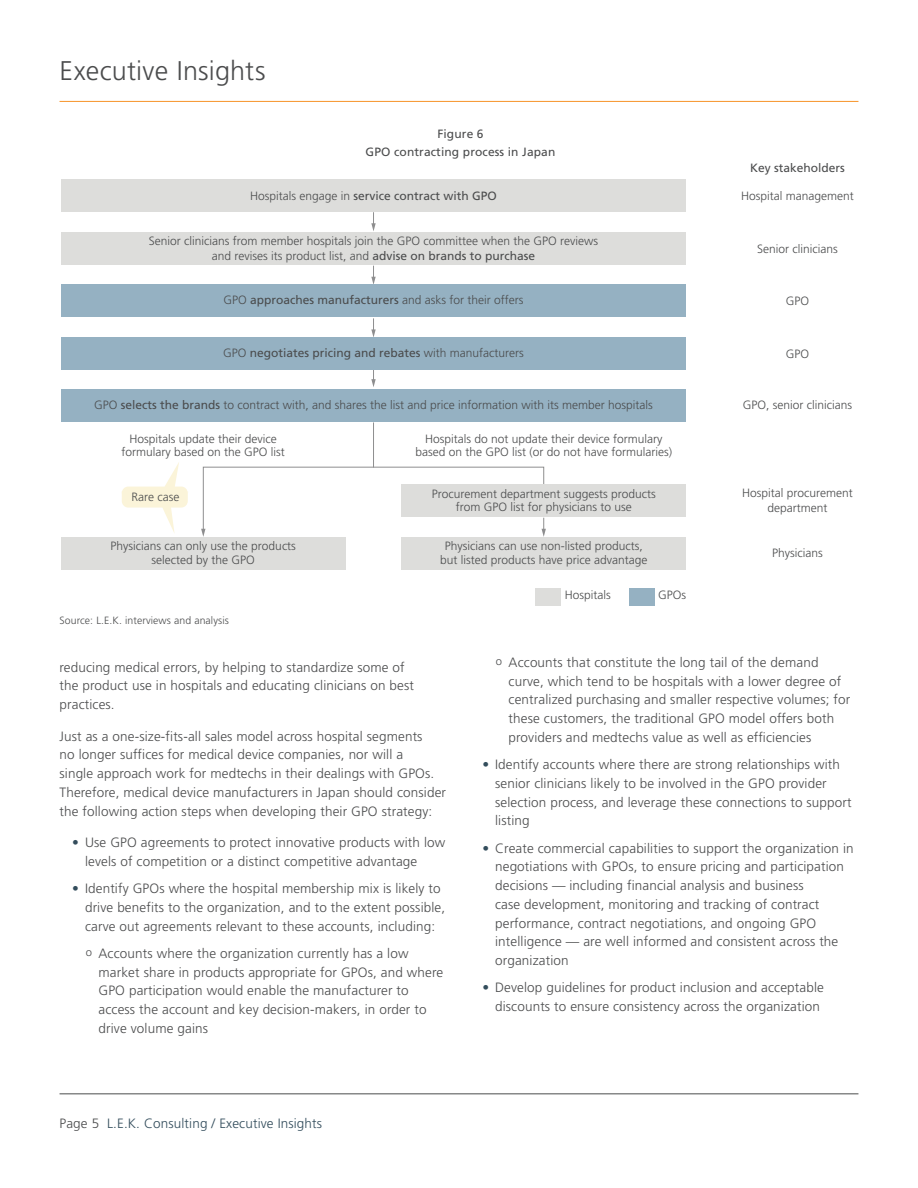
<style>
.page{position:relative;width:918px;height:1188px;background:#fff}
.page>*{position:absolute;margin:0;border:0;box-sizing:border-box;transform-origin:0 0}
.Exec_Insight_Head{font:300 27px "Frutiger";letter-spacing:.005em;color:#4b4c4d}
.Body_Copy{font:300 13.5px/18.8px "Frutiger";letter-spacing:.01em;color:#4b4c4d}
.Bulleted_Copy_2__ope{font:300 13.5px/18.8px "Frutiger";letter-spacing:.01em;color:#4b4c4d}
.Footer_information{font:300 13.5px "Frutiger";letter-spacing:.01em;color:#334d5c}
.t1{font:300 12px/13.5px "Frutiger";color:#4b4c4d;text-align:center}
.Chart_title{font:12px/18px "Frutiger";color:#4b4c4d;text-align:center}
.Chart_Source{font:300 10.5px "Frutiger";letter-spacing:.01em;color:#4b4c4d}
.s1{font-weight:300}
.s2{font-weight:400}
.s3{color:#334d5c}
.s4{font-size:11.25px}
.s5{color:#4b4c4d}
</style>
<div class="page">
<hr style="left:60px;top:101px;width:798px;height:1px;background:#f79328">
<hr style="left:60px;top:1094px;width:798px;height:1px;background:#4b4c4d">
<svg style="left:371px;top:212px;width:5px;height:19px"></svg>
<svg style="left:371px;top:266px;width:5px;height:18px"></svg>
<svg style="left:371px;top:318px;width:5px;height:19px"></svg>
<svg style="left:371px;top:370px;width:5px;height:17px"></svg>
<hr style="left:373px;top:422px;width:1px;height:46px;background:#8e8e8f">
<svg style="left:201px;top:466px;width:345px;height:71px"></svg>
<svg style="left:122px;top:462px;width:66px;height:71px"></svg>
<div style="left:535px;top:589px;width:26px;height:17px;background:#dddddb"></div>
<div style="left:629px;top:589px;width:25px;height:17px;background:#95b1c2"></div>
<div style="left:61px;top:180px;width:625px;height:32px;background:#dddddb"></div>
<div style="left:61px;top:284px;width:625px;height:33px;background:#95b1c2"></div>
<div style="left:61px;top:337px;width:625px;height:33px;background:#95b1c2"></div>
<div style="left:61px;top:232px;width:625px;height:33px;background:#dddddb"></div>
<div style="left:61px;top:389px;width:625px;height:33px;background:#95b1c2"></div>
<div style="left:401px;top:484px;width:285px;height:33px;background:#dddddb"></div>
<div style="left:401px;top:537px;width:285px;height:33px;background:#dddddb"></div>
<div style="left:61px;top:537px;width:285px;height:33px;background:#dddddb"></div>
<p class="Exec_Insight_Head" style="left:60px;top:55px;width:207px">Executive Insights</p>
<p class="Chart_title" style="left:366px;top:125px;width:191px">Figure 6<br>GPO contracting process in Japan</p>
<p class="Chart_title" style="left:250px;top:186px;width:248px"><span class="s1">Hospitals engage in</span> service contract with GPO</p>
<p class="t1" style="left:149px;top:234px;width:451px;line-height:14.4px">Senior clinicians from member hospitals join the GPO committee when the GPO reviews and revises its product list, and <span class="s2">advise on brands to purchase</span></p>
<p class="t1" style="left:224px;top:294px;width:302px">GPO <span class="s2">approaches manufacturers</span> and asks for their offers</p>
<p class="Chart_title" style="left:223px;top:344px;width:302px"><span class="s1">GPO</span> negotiates pricing and rebates <span class="s1">with manufacturers</span></p>
<p class="t1" style="left:94px;top:398px;width:560px">GPO <span class="s2">selects the brands</span> to contract with, and shares the list and price information with its member hospitals</p>
<p class="t1" style="left:122px;top:432px;width:165px">Hospitals update their device formulary based on the GPO list</p>
<p class="t1" style="left:415px;top:432px;width:258px">Hospitals do not update their device formulary based on the GPO list (or do not have formularies)</p>
<p class="t1" style="left:131px;top:490px;width:49px">Rare case</p>
<p class="t1" style="left:432px;top:487px;width:226px">Procurement department suggests products from GPO list for physicians to use</p>
<p class="t1" style="left:111px;top:539px;width:187px">Physicians can only use the products selected by the GPO</p>
<p class="t1" style="left:440px;top:539px;width:209px">Physicians can use non-listed products, but listed products have price advantage</p>
<p class="t1" style="left:565px;top:588px;width:48px">Hospitals</p>
<p class="t1" style="left:658px;top:588px;width:29px">GPOs</p>
<p class="Chart_Source" style="left:60px;top:615px;width:171px">Source: L.E.K. interviews and analysis</p>
<p class="Chart_title" style="left:750px;top:159px;width:96px">Key stakeholders</p>
<p class="t1" style="left:741px;top:189px;width:114px">Hospital management</p>
<p class="t1" style="left:757px;top:242px;width:82px">Senior clinicians</p>
<p class="t1" style="left:786px;top:295px;width:25px">GPO</p>
<p class="t1" style="left:786px;top:347px;width:25px">GPO</p>
<p class="t1" style="left:743px;top:398px;width:111px">GPO, senior clinicians</p>
<p class="t1" style="left:742px;top:486px;width:112px;line-height:14.4px">Hospital procurement department</p>
<p class="t1" style="left:772px;top:546px;width:52px">Physicians</p>
<p class="Body_Copy" style="left:60px;top:658px;width:356px">reducing medical errors, by helping to standardize some of the product use in hospitals and educating clinicians on best practices.</p>
<p class="Body_Copy" style="left:60px;top:727px;width:388px">Just as a one-size-fits-all sales model across hospital segments<br>no longer suffices for medical device companies, nor will a<br>single approach work for medtechs in their dealings with GPOs.<br>Therefore, medical device manufacturers in Japan should consider the following action steps when developing their GPO strategy:</p>
<p class="Body_Copy" style="left:85px;top:833px;width:362px;text-indent:-13px"><span class="s3">•</span> Use GPO agreements to protect innovative products with low levels of competition or a distinct competitive advantage</p>
<p class="Body_Copy" style="left:85px;top:879px;width:362px;text-indent:-13px"><span class="s3">•</span> Identify GPOs where the hospital membership mix is likely to drive benefits to the organization, and to the extent possible, carve out agreements relevant to these accounts, including:</p>
<p class="Bulleted_Copy_2__ope" style="left:99px;top:944px;width:346px;text-indent:-13px"><span class="s4">o</span> Accounts where the organization currently has a low market share in products appropriate for GPOs, and where GPO participation would enable the manufacturer to access the account and key decision-makers, in order to drive volume gains</p>
<p class="Footer_information" style="left:60px;top:1116px;width:264px"><span class="s5">Page 5</span> L.E.K. Consulting / Executive Insights</p>
<p class="Bulleted_Copy_2__ope" style="left:509px;top:653px;width:343px;text-indent:-13px"><span class="s4">o</span> Accounts that constitute the long tail of the demand curve, which tend to be hospitals with a lower degree of centralized purchasing and smaller respective volumes; for these customers, the traditional GPO model offers both providers and medtechs value as well as efficiencies</p>
<p class="Body_Copy" style="left:495px;top:755px;width:358px;text-indent:-13px"><span class="s3">•</span> Identify accounts where there are strong relationships with senior clinicians likely to be involved in the GPO provider selection process, and leverage these connections to support listing</p>
<p class="Body_Copy" style="left:495px;top:839px;width:360px;text-indent:-13px"><span class="s3">•</span> Create commercial capabilities to support the organization in negotiations with GPOs, to ensure pricing and participation decisions — including financial analysis and business<br>case development, monitoring and tracking of contract performance, contract negotiations, and ongoing GPO intelligence — are well informed and consistent across the organization</p>
<p class="Body_Copy" style="left:482px;top:979px;width:343px;text-align:right"><span class="s3">•</span> Develop guidelines for product inclusion and acceptable discounts to ensure consistency across the organization</p>
</div>
